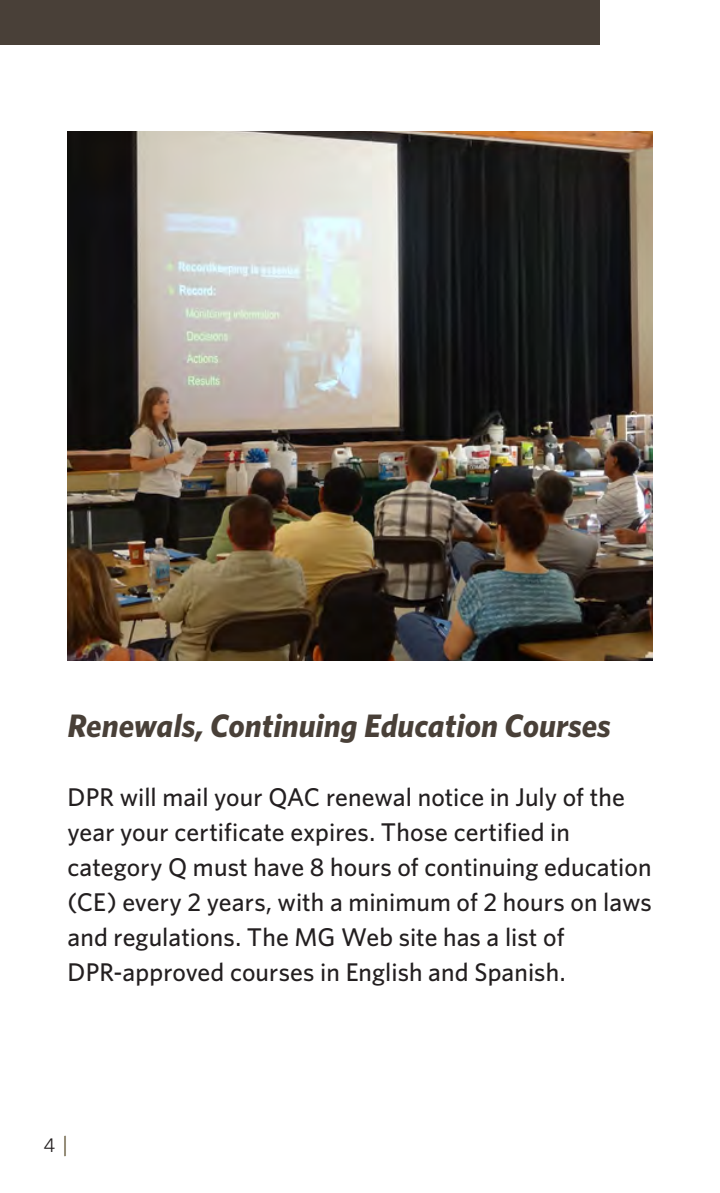
<style>
.page{position:relative;width:720px;height:1193px;background:#fff}
.page>*{position:absolute;margin:0;border:0;box-sizing:border-box;transform-origin:0 0}
.Heading{font:italic 700 32.5px "Whitney";color:#494038}
.Body_Text{font:500 25.5px/35px "Whitney";letter-spacing:.005em;color:#231f20}
.t1{font:20px "Whitney";color:#231f20}
.s1{font-size:22.5px;color:#64583b}
</style>
<div class="page">
<div style="left:0;top:0;width:600px;height:45px;background:#494038"></div>
<img style="left:68px;top:131px;width:584px;height:529px">
<p class="Heading" style="left:68px;top:706px;width:545px">Renewals, Continuing Education Courses</p>
<p class="Body_Text" style="left:68px;top:778px;width:586px">DPR will mail your QAC renewal notice in July of the year your certificate expires. Those certified in category Q must have 8 hours of continuing education (CE) every 2 years, with a minimum of 2 hours on laws and regulations. The MG Web site has a list of DPR-approved courses in English and Spanish.</p>
<p class="t1" style="left:43px;top:1133px;width:26px">4 <span class="s1">|</span></p>
</div>
